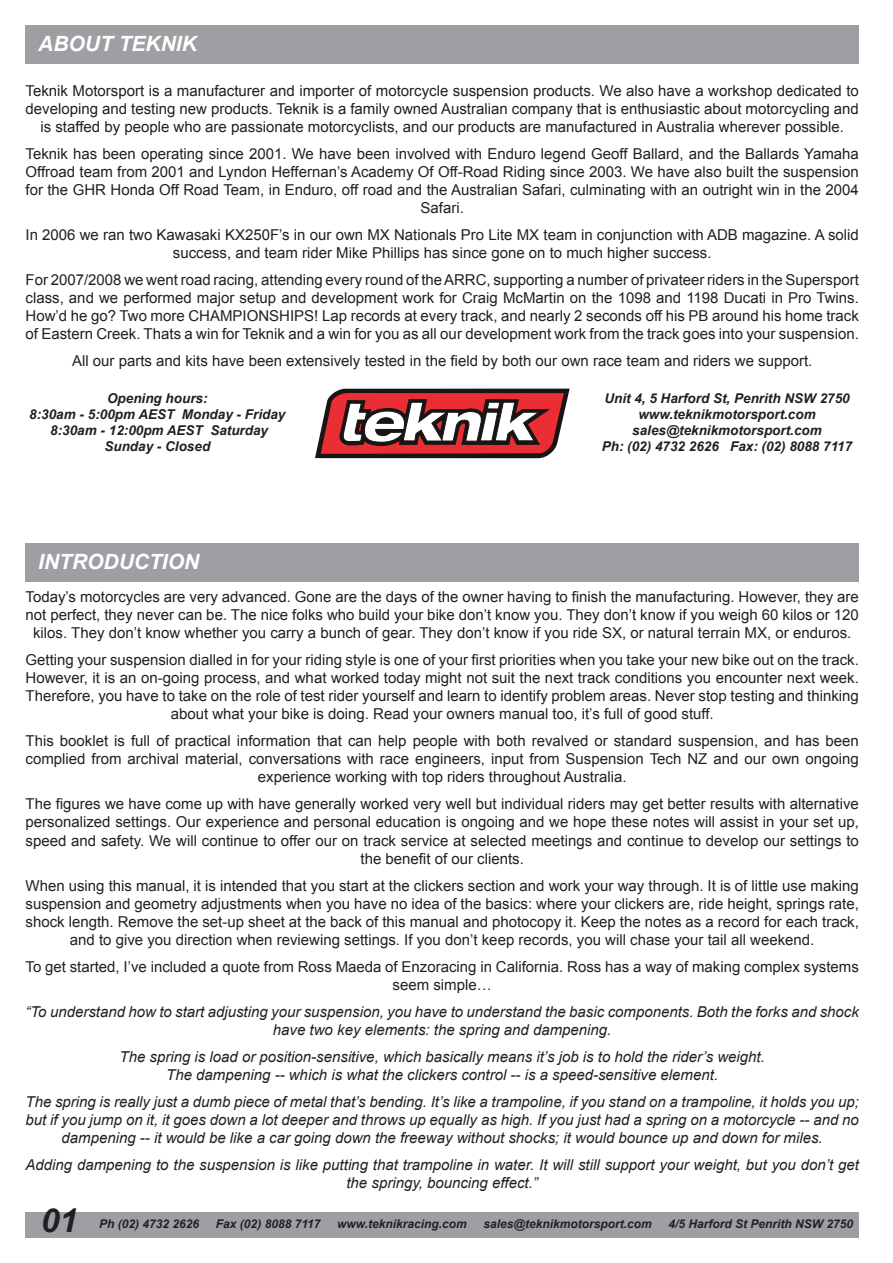
<style>
.page{position:relative;width:893px;height:1263px;background:#fff}
.page>*{position:absolute;margin:0;border:0;box-sizing:border-box;transform-origin:0 0}
.t1{font:italic 700 33px "Arial";color:#231f20}
.t2{font:italic 700 21px "Arial";color:#fff}
.t3{font:15px/18px "Arial";color:#231f20;text-align:center}
.t4{font:italic 15px/18px "Arial";color:#231f20;text-align:center}
.t5{font:italic 700 13.5px/16.2px "Arial";color:#231f20;text-align:center}
.t6{font:italic 700 12px "Arial";color:#231f20}
</style>
<div class="page">
<div style="left:26px;top:26px;width:833px;height:38px;background:#9d9fa2"></div>
<div style="left:26px;top:1212px;width:833px;height:25px;background:#9d9fa2"></div>
<div style="left:26px;top:543px;width:833px;height:38px;background:#9d9fa2"></div>
<svg style="left:315px;top:388px;width:255px;height:71px"></svg>
<h2 class="t2" style="left:38px;top:30px;width:160px">ABOUT TEKNIK</h2>
<p class="t3" style="left:26px;top:82px;width:835px">Teknik Motorsport is a manufacturer and importer of motorcycle suspension products. We also have a workshop dedicated to developing and testing new products. Teknik is a family owned Australian company that is enthusiastic about motorcycling and is staffed by people who are passionate motorcyclists, and our products are manufactured in Australia wherever possible.</p>
<p class="t3" style="left:26px;top:145px;width:835px">Teknik has been operating since 2001. We have been involved with Enduro legend Geoff Ballard, and the Ballards Yamaha Offroad team from 2001 and Lyndon Heffernan’s Academy Of Off-Road Riding since 2003. We have also built the suspension for the GHR Honda Off Road Team, in Enduro, off road and the Australian Safari, culminating with an outright win in the 2004<br>Safari.</p>
<p class="t3" style="left:26px;top:226px;width:835px">In 2006 we ran two Kawasaki KX250F’s in our own MX Nationals Pro Lite MX team in conjunction with ADB magazine. A solid success, and team rider Mike Phillips has since gone on to much higher success.</p>
<p class="t3" style="left:26px;top:271px;width:835px;text-align:justify">For 2007/2008 we went road racing, attending every round of the ARRC, supporting a number of privateer riders in the Supersport class, and we performed major setup and development work for Craig McMartin on the 1098 and 1198 Ducati in Pro Twins.<br>How’d he go? Two more CHAMPIONSHIPS! Lap records at every track, and nearly 2 seconds off his PB around his home track of Eastern Creek. Thats a win for Teknik and a win for you as all our development work from the track goes into your suspension.</p>
<p class="t3" style="left:72px;top:352px;width:742px">All our parts and kits have been extensively tested in the field by both our own race team and riders we support.</p>
<p class="t5" style="left:602px;top:390px;width:252px">Unit 4, 5 Harford St, Penrith NSW 2750 www.teknikmotorsport.com sales@teknikmotorsport.com<br>Ph: (02) 4732 2626 Fax: (02) 8088 7117</p>
<p class="t5" style="left:29px;top:390px;width:258px">Opening hours:<br>8:30am - 5:00pm AEST Monday - Friday<br>8:30am - 12:00pm AEST Saturday<br>Sunday - Closed</p>
<h2 class="t2" style="left:38px;top:548px;width:162px">INTRODUCTION</h2>
<p class="t3" style="left:26px;top:588px;width:835px">Today’s motorcycles are very advanced. Gone are the days of the owner having to finish the manufacturing. However, they are not perfect, they never can be. The nice folks who build your bike don’t know you. They don’t know if you weigh 60 kilos or 120 kilos. They don’t know whether you carry a bunch of gear. They don’t know if you ride SX, or natural terrain MX, or enduros.</p>
<p class="t3" style="left:26px;top:651px;width:835px">Getting your suspension dialled in for your riding style is one of your first priorities when you take your new bike out on the track.<br>However, it is an on-going process, and what worked today might not suit the next track conditions you encounter next week.<br>Therefore, you have to take on the role of test rider yourself and learn to identify problem areas. Never stop testing and thinking about what your bike is doing. Read your owners manual too, it’s full of good stuff.</p>
<p class="t3" style="left:26px;top:732px;width:835px">This booklet is full of practical information that can help people with both revalved or standard suspension, and has been complied from archival material, conversations with race engineers, input from Suspension Tech NZ and our own ongoing experience working with top riders throughout Australia.</p>
<p class="t3" style="left:26px;top:795px;width:835px">The figures we have come up with have generally worked very well but individual riders may get better results with alternative personalized settings. Our experience and personal education is ongoing and we hope these notes will assist in your set up, speed and safety. We will continue to offer our on track service at selected meetings and continue to develop our settings to the benefit of our clients.</p>
<p class="t3" style="left:26px;top:876px;width:835px">When using this manual, it is intended that you start at the clickers section and work your way through. It is of little use making suspension and geometry adjustments when you have no idea of the basics: where your clickers are, ride height, springs rate, shock length. Remove the set-up sheet at the back of this manual and photocopy it. Keep the notes as a record for each track, and to give you direction when reviewing settings. If you don’t keep records, you will chase your tail all weekend.</p>
<p class="t3" style="left:26px;top:957px;width:835px">To get started, I’ve included a quote from Ross Maeda of Enzoracing in California. Ross has a way of making complex systems seem simple…</p>
<p class="t4" style="left:26px;top:1002px;width:835px">“To understand how to start adjusting your suspension, you have to understand the basic components. Both the forks and shock have two key elements: the spring and dampening.</p>
<p class="t4" style="left:120px;top:1047px;width:647px">The spring is load or position-sensitive, which basically means it’s job is to hold the rider’s weight.<br>The dampening -- which is what the clickers control -- is a speed-sensitive element.</p>
<p class="t4" style="left:26px;top:1092px;width:835px">The spring is really just a dumb piece of metal that’s bending. It’s like a trampoline, if you stand on a trampoline, it holds you up; but if you jump on it, it goes down a lot deeper and throws up equally as high. If you just had a spring on a motorcycle -- and no dampening -- it would be like a car going down the freeway without shocks; it would bounce up and down for miles.</p>
<p class="t4" style="left:26px;top:1155px;width:835px">Adding dampening to the suspension is like putting that trampoline in water. It will still support your weight, but you don’t get the springy, bouncing effect.”</p>
<h1 class="t1" style="left:41px;top:1199px;width:38px">01</h1>
<p class="t6" style="left:99px;top:1216px;width:102px">Ph (02) 4732 2626</p>
<p class="t6" style="left:216px;top:1216px;width:106px">Fax (02) 8088 7117</p>
<p class="t6" style="left:337px;top:1216px;width:131px">www.teknikracing.com</p>
<p class="t6" style="left:483px;top:1216px;width:170px">sales@teknikmotorsport.com</p>
<p class="t6" style="left:669px;top:1216px;width:186px">4/5 Harford St Penrith NSW 2750</p>
</div>
